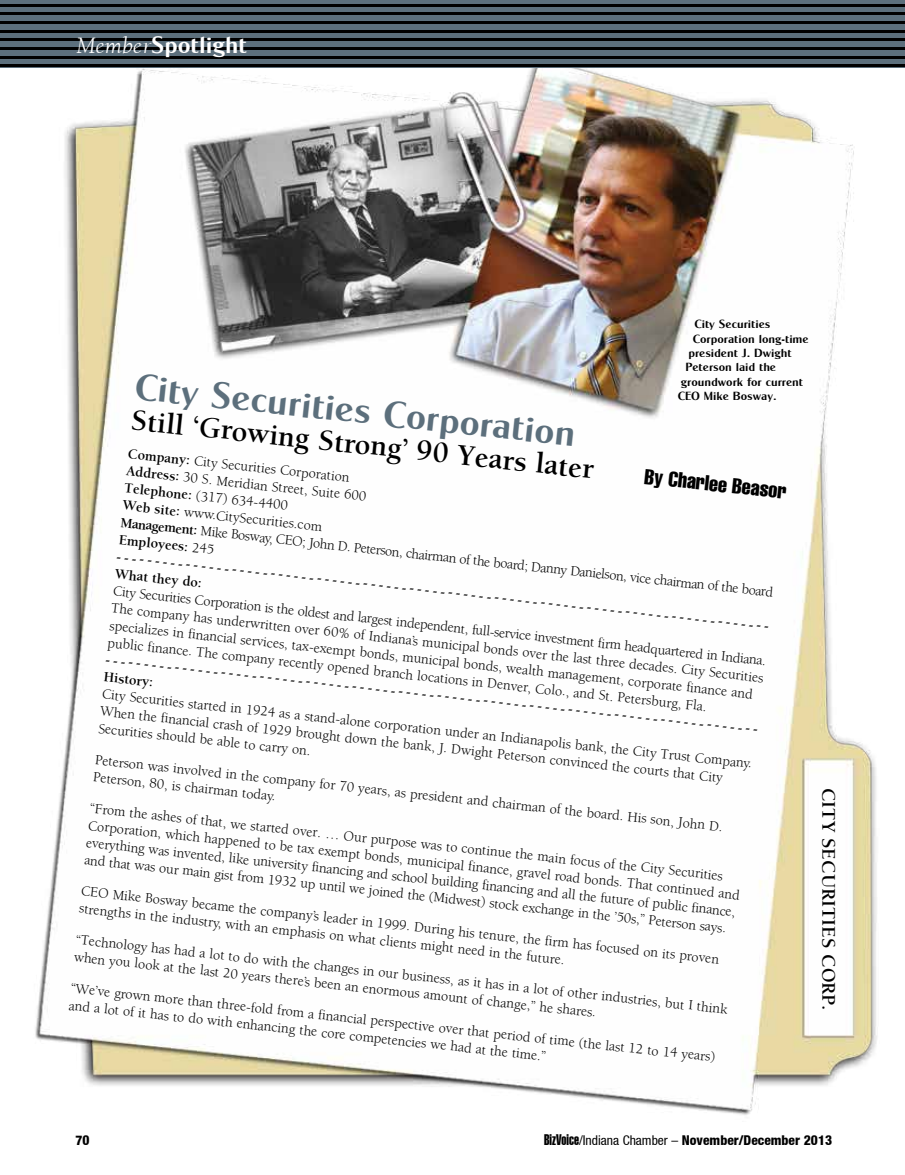
<style>
.page{position:relative;width:905px;height:1175px;background:#fff}
.page>*{position:absolute;margin:0;border:0;box-sizing:border-box;transform-origin:0 0}
.t1{font:37.5px "Cg Globe Gothic Bd";color:#5c6f7c}
.t2{font:700 30px "Berkeley";color:#000}
.t3{font:24px "Cg Globe Gothic Bd";color:#fff}
.t4{font:extra-condensed 21px "Helvetica";color:#000}
.t5{font:700 19.5px "Berkeley";color:#000}
.t6{font:14.25px/17.2px "Berkeley";color:#000}
.t7{font:700 14.25px/16.6px "Berkeley";color:#000}
.t8{font:800 condensed 13.5px "Helvetica Neue";color:#000}
.t9{font:12px "Cg Globe Gothic Bd";color:#000}
.s1{font-family:"Berkeley";font-style:italic}
.s2{font-weight:700}
.s3{font-family:"Helvetica Extra Compressed";font-weight:400;font-stretch:normal;font-size:15px}
.s4{font-weight:400}
</style>
<div class="page">
<img style="left:0;top:67px;width:904px;height:1048px">
<div style="left:0;top:0;width:904px;height:67px;background:#5c6f7c"></div>
<hr style="left:0;top:4px;width:904px;height:2px;background:#000">
<hr style="left:0;top:12px;width:904px;height:3px;background:#000">
<hr style="left:0;top:21px;width:904px;height:3px;background:#000">
<hr style="left:0;top:30px;width:904px;height:2px;background:#000">
<hr style="left:0;top:38px;width:904px;height:3px;background:#000">
<hr style="left:0;top:47px;width:904px;height:3px;background:#000">
<hr style="left:0;top:56px;width:904px;height:2px;background:#000">
<hr style="left:0;top:64px;width:904px;height:3px;background:#000">
<h3 class="t3" style="left:76px;top:30px;width:172px"><span class="s1">Member</span>Spotlight</h3>
<p class="t9" style="left:694px;top:317px;width:78px">City Securities</p>
<p class="t9" style="left:693px;top:331px;width:117px">Corporation long-time</p>
<p class="t9" style="left:688px;top:346px;width:105px">president J. Dwight</p>
<p class="t9" style="left:685px;top:360px;width:92px">Peterson laid the</p>
<p class="t9" style="left:681px;top:374px;width:124px">groundwork for current</p>
<p class="t9" style="left:678px;top:389px;width:100px">CEO Mike Bosway.</p>
<h1 class="t1" style="left:137px;top:364px;width:444px;rotate:6deg">City Securities Corporation</h1>
<h2 class="t2" style="left:133px;top:404px;width:473px;rotate:6deg">Still ‘Growing Strong’ 90 Years later</h2>
<p class="t6" style="left:129px;top:445px;width:658px;rotate:6deg"><span class="s2">Company:</span> City Securities Corporation<br><span class="s2">Address:</span> 30 S. Meridian Street, Suite 600<br><span class="s2">Telephone:</span> (317) 634-4400<br><span class="s2">Web site:</span> www.CitySecurities.com<br><span class="s2">Management:</span> Mike Bosway, CEO; John D. Peterson, chairman of the board; Danny Danielson, vice chairman of the board <span class="s2">Employees:</span> 245</p>
<h3 class="t4" style="left:646px;top:463px;width:144px;rotate:6deg">By Charlee Beasor</h3>
<p class="t7" style="left:118px;top:549px;width:657px;rotate:6deg">- - - - - - - - - - - - - - - - - - - - - - - - - - - - - - - - - - - - - - - - - - - - - - - - - - - - - - - - - - - - - - - - - - - - - - - - - - - - - - - - - - - - -<br>What they do:</p>
<p class="t6" style="left:114px;top:583px;width:658px;rotate:6deg">City Securities Corporation is the oldest and largest independent, full-service investment firm headquartered in Indiana.<br>The company has underwritten over 60% of Indiana’s municipal bonds over the last three decades. City Securities specializes in financial services, tax-exempt bonds, municipal bonds, wealth management, corporate finance and public finance. The company recently opened branch locations in Denver, Colo., and St. Petersburg, Fla.</p>
<p class="t7" style="left:107px;top:652px;width:657px;rotate:6deg">- - - - - - - - - - - - - - - - - - - - - - - - - - - - - - - - - - - - - - - - - - - - - - - - - - - - - - - - - - - - - - - - - - - - - - - - - - - - - - - - - - - - -<br>History:</p>
<p class="t6" style="left:103px;top:686px;width:655px;rotate:6deg">City Securities started in 1924 as a stand-alone corporation under an Indianapolis bank, the City Trust Company.<br>When the financial crash of 1929 brought down the bank, J. Dwight Peterson convinced the courts that City<br>Securities should be able to carry on.</p>
<p class="t6" style="left:96px;top:752px;width:632px;line-height:16.8px;rotate:6deg">Peterson was involved in the company for 70 years, as president and chairman of the board. His son, John D.<br>Peterson, 80, is chairman today.</p>
<p class="t6" style="left:91px;top:800px;width:657px;rotate:6deg">“From the ashes of that, we started over. … Our purpose was to continue the main focus of the City Securities Corporation, which happened to be tax exempt bonds, municipal finance, gravel road bonds. That continued and everything was invented, like university financing and school building financing and all the future of public finance, and that was our main gist from 1932 up until we joined the (Midwest) stock exchange in the ’50s,” Peterson says.</p>
<p class="t6" style="left:82px;top:883px;width:643px;rotate:6deg">CEO Mike Bosway became the company’s leader in 1999. During his tenure, the firm has focused on its proven strengths in the industry, with an emphasis on what clients might need in the future.</p>
<p class="t6" style="left:77px;top:931px;width:656px;rotate:6deg">“Technology has had a lot to do with the changes in our business, as it has in a lot of other industries, but I think when you look at the last 20 years there’s been an enormous amount of change,” he shares.</p>
<p class="t6" style="left:72px;top:980px;width:649px;rotate:6deg">“We’ve grown more than three-fold from a financial perspective over that period of time (the last 12 to 14 years) and a lot of it has to do with enhancing the core competencies we had at the time.”</p>
<h3 class="t5" style="left:839px;top:787px;width:224px;rotate:90deg">City Securities Corp.</h3>
<p class="t8" style="left:76px;top:1132px;width:16px">70</p>
<p class="t8" style="left:544px;top:1132px;width:289px"><span class="s3">BizVoice</span><span class="s4">/Indiana Chamber –</span> November/December 2013</p>
</div>
